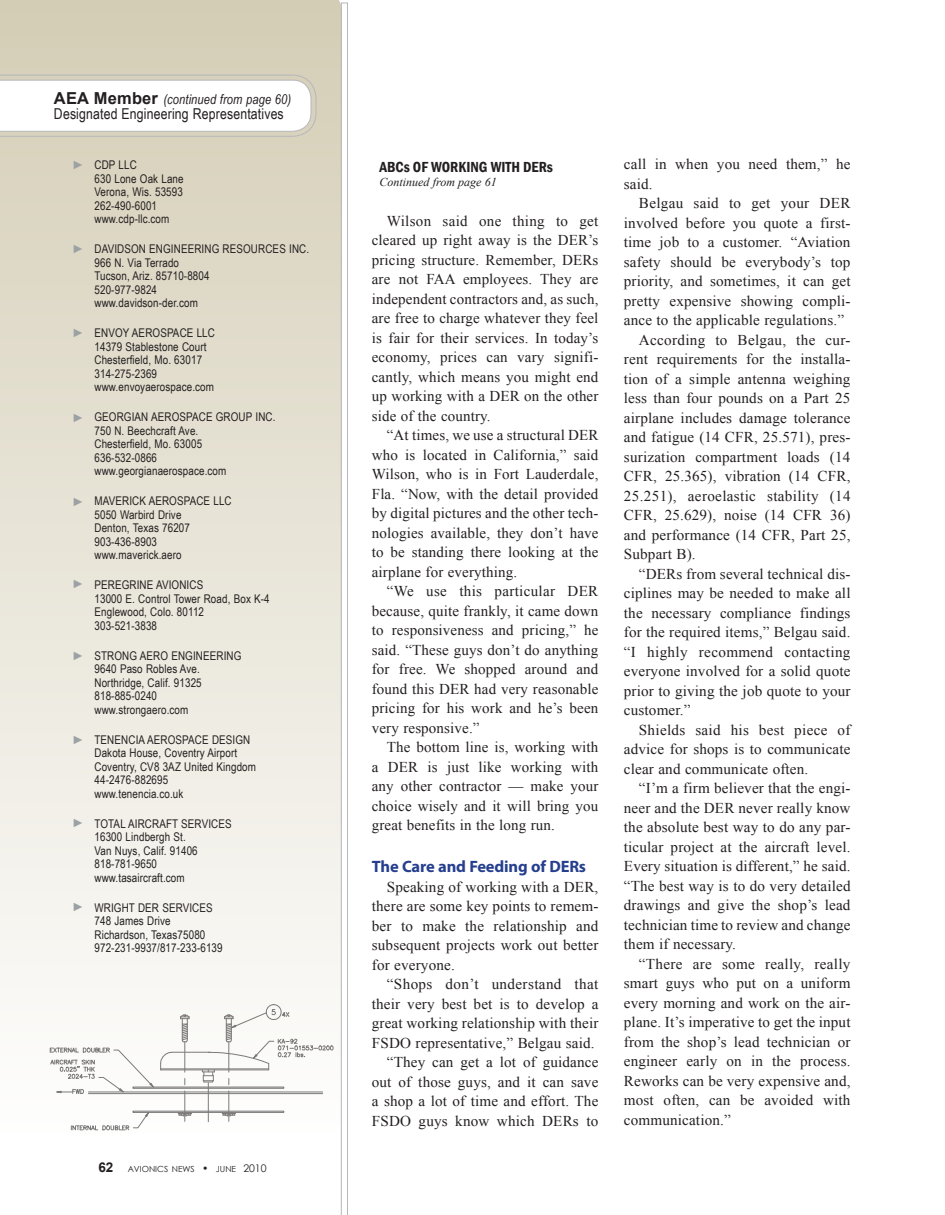
<style>
.page{position:relative;width:945px;height:1215px;background:#fff}
.page>*{position:absolute;margin:0;border:0;box-sizing:border-box;transform-origin:0 0}
.t1{font:700 16.5px "Myriad Pro";letter-spacing:-.01em;color:#253f8e}
.t2{font:15px/19.5px "Times New Roman";letter-spacing:.01em;color:#231f20;text-align:justify}
.t3{font:15px "Arial Narrow";letter-spacing:.01em;color:#231f20}
.t4{font:600 condensed 15px "Franklin Gothic";color:#231f20}
.t5{font:italic 13.5px "Arial Narrow";letter-spacing:.01em;color:#231f20}
.t6{font:12px/13.5px "Arial Narrow";letter-spacing:.01em;color:#231f20}
.t7{font:italic 12px "Times New Roman";color:#231f20}
.t8{font:12px "Times New Roman";color:#9ca1a3}
.t9{font:8.4px "Century Gothic";color:#231f20}
.s1{font-family:"Arial";font-weight:700;font-style:normal;font-size:16.5px}
.s2{font-family:"Arial";font-weight:700;font-size:13.5px}
.s3{font-size:10.5px}
</style>
<div class="page">
<svg style="left:0;top:0;width:342px;height:1001px;background:#e7e3d6"></svg>
<svg style="left:0;top:75px;width:316px;height:62px"></svg>
<svg style="left:49px;top:1001px;width:292px;height:149px"></svg>
<svg style="left:178px;top:1113px;width:14px;height:4px"></svg>
<hr style="left:185px;top:1091px;width:1px;height:30px;background:#231f20">
<hr style="left:185px;top:1042px;width:1px;height:30px;background:#231f20">
<hr style="left:208px;top:1083px;width:1px;height:39px;background:#231f20">
<svg style="left:180px;top:1015px;width:10px;height:28px"></svg>
<hr style="left:88px;top:1092px;width:235px;height:1px;background:#231f20">
<hr style="left:88px;top:1093px;width:235px;height:1px;background:#231f20">
<hr style="left:161px;top:1070px;width:108px;height:1px;background:#231f20">
<hr style="left:172px;top:1052px;width:38px;height:1px;background:#231f20">
<hr style="left:161px;top:1069px;width:108px;height:1px;background:#231f20">
<svg style="left:222px;top:1113px;width:14px;height:4px"></svg>
<hr style="left:229px;top:1091px;width:1px;height:30px;background:#231f20">
<svg style="left:71px;top:1110px;width:79px;height:22px"></svg>
<svg style="left:202px;top:1004px;width:132px;height:81px"></svg>
<svg style="left:50px;top:1046px;width:122px;height:50px"></svg>
<svg style="left:341px;top:3px;width:7px;height:1212px"></svg>
<p class="t5" style="left:54px;top:90px;width:239px"><span class="s1">AEA Member</span> (continued from page 60)</p>
<p class="t3" style="left:54px;top:103px;width:231px">Designated Engineering Representatives</p>
<p class="t8" style="left:72px;top:157px;width:13px">►</p>
<p class="t6" style="left:94px;top:158px;width:91px">CDP LLC<br>630 Lone Oak Lane<br>Verona, Wis. 53593<br>262-490-6001 www.cdp-llc.com</p>
<p class="t6" style="left:94px;top:242px;width:216px">DAVIDSON ENGINEERING RESOURCES INC.<br>966 N. Via Terrado<br>Tucson, Ariz. 85710-8804<br>520-977-9824<br>www.davidson-der.com</p>
<p class="t6" style="left:94px;top:326px;width:122px">ENVOY AEROSPACE LLC<br>14379 Stablestone Court<br>Chesterfield, Mo. 63017<br>314-275-2369 www.envoyaerospace.com</p>
<p class="t6" style="left:94px;top:410px;width:183px">GEORGIAN AEROSPACE GROUP INC.<br>750 N. Beechcraft Ave.<br>Chesterfield, Mo. 63005<br>636-532-0866 www.georgianaerospace.com</p>
<p class="t6" style="left:94px;top:494px;width:139px">MAVERICK AEROSPACE LLC<br>5050 Warbird Drive<br>Denton, Texas 76207<br>903-436-8903 www.maverick.aero</p>
<p class="t6" style="left:94px;top:578px;width:177px">PEREGRINE AVIONICS<br>13000 E. Control Tower Road, Box K-4<br>Englewood, Colo. 80112<br>303-521-3838</p>
<p class="t6" style="left:94px;top:649px;width:149px">STRONG AERO ENGINEERING<br>9640 Paso Robles Ave.<br>Northridge, Calif. 91325<br>818-885-0240 www.strongaero.com</p>
<p class="t6" style="left:94px;top:733px;width:163px">TENENCIA AEROSPACE DESIGN<br>Dakota House, Coventry Airport<br>Coventry, CV8 3AZ United Kingdom<br>44-2476-882695 www.tenencia.co.uk</p>
<p class="t6" style="left:94px;top:817px;width:139px">TOTAL AIRCRAFT SERVICES<br>16300 Lindbergh St.<br>Van Nuys, Calif. 91406<br>818-781-9650 www.tasaircraft.com</p>
<p class="t6" style="left:94px;top:901px;width:130px">WRIGHT DER SERVICES<br>748 James Drive<br>Richardson, Texas75080<br>972-231-9937/817-233-6139</p>
<p class="t8" style="left:72px;top:241px;width:13px">►</p>
<p class="t8" style="left:72px;top:325px;width:13px">►</p>
<p class="t8" style="left:72px;top:410px;width:13px">►</p>
<p class="t8" style="left:72px;top:494px;width:13px">►</p>
<p class="t8" style="left:72px;top:576px;width:13px">►</p>
<p class="t8" style="left:72px;top:648px;width:13px">►</p>
<p class="t8" style="left:72px;top:732px;width:13px">►</p>
<p class="t8" style="left:72px;top:815px;width:13px">►</p>
<p class="t8" style="left:72px;top:899px;width:13px">►</p>
<p class="t9" style="left:98px;top:1163px;width:170px"><span class="s2">62</span> AVIONICS NEWS <span class="s3">•</span> JUNE <span class="s3">2010</span></p>
<p class="t4" style="left:379px;top:157px;width:175px">ABCS OF WORKING WITH DERS</p>
<p class="t7" style="left:379px;top:174px;width:119px">Continued from page 61</p>
<p class="t2" style="left:372px;top:211px;width:228px;text-indent:15px">Wilson said one thing to get cleared up right away is the DER’s pricing structure. Remember, DERs are not FAA employees. They are independent contractors and, as such, are free to charge whatever they feel is fair for their services. In today’s economy, prices can vary signifi&shy;cantly, which means you might end up working with a DER on the other side of the country.</p>
<p class="t2" style="left:372px;top:425px;width:228px;text-indent:15px">“At times, we use a structural DER who is located in California,” said Wilson, who is in Fort Lauderdale, Fla. “Now, with the detail provided by digital pictures and the other tech&shy;nologies available, they don’t have to be standing there looking at the airplane for everything.</p>
<p class="t2" style="left:372px;top:581px;width:228px;text-indent:15px">“We use this particular DER because, quite frankly, it came down to responsiveness and pricing,” he said. “These guys don’t do anything for free. We shopped around and found this DER had very reasonable pricing for his work and he’s been very responsive.”</p>
<p class="t2" style="left:372px;top:737px;width:228px;text-indent:15px">The bottom line is, working with a DER is just like working with any other contractor — make your choice wisely and it will bring you great benefits in the long run.</p>
<p class="t1" style="left:372px;top:856px;width:216px">The Care and Feeding of DERs</p>
<p class="t2" style="left:372px;top:877px;width:228px;text-indent:15px">Speaking of working with a DER, there are some key points to remem&shy;ber to make the relationship and subsequent projects work out better for everyone.</p>
<p class="t2" style="left:372px;top:974px;width:228px;text-align:right">“Shops don’t understand that their very best bet is to develop a great working relationship with their<br>FSDO representative,” Belgau said. “They can get a lot of guidance out of those guys, and it can save a shop a lot of time and effort. The<br>FSDO guys know which DERs to</p>
<p class="t2" style="left:624px;top:154px;width:228px">call in when you need them,” he said.</p>
<p class="t2" style="left:639px;top:193px;width:213px">Belgau said to get your DER</p>
<p class="t2" style="left:624px;top:213px;width:228px">involved before you quote a first-</p>
<p class="t2" style="left:624px;top:232px;width:228px">time job to a customer. “Aviation</p>
<p class="t2" style="left:624px;top:252px;width:228px">safety should be everybody’s top</p>
<p class="t2" style="left:624px;top:271px;width:228px">priority, and sometimes, it can get</p>
<p class="t2" style="left:624px;top:291px;width:228px">pretty expensive showing compli-</p>
<p class="t2" style="left:624px;top:310px;width:222px">ance to the applicable regulations.”</p>
<p class="t2" style="left:639px;top:330px;width:213px">According to Belgau, the cur-</p>
<p class="t2" style="left:624px;top:349px;width:228px">rent requirements for the installa-</p>
<p class="t2" style="left:624px;top:369px;width:228px">tion of a simple antenna weighing</p>
<p class="t2" style="left:624px;top:388px;width:228px">less than four pounds on a Part 25</p>
<p class="t2" style="left:624px;top:408px;width:228px">airplane includes damage tolerance</p>
<p class="t2" style="left:624px;top:427px;width:228px">and fatigue (14 CFR, 25.571), pres-</p>
<p class="t2" style="left:624px;top:447px;width:228px">surization compartment loads (14</p>
<p class="t2" style="left:624px;top:466px;width:228px">CFR, 25.365), vibration (14 CFR,</p>
<p class="t2" style="left:624px;top:486px;width:228px">25.251), aeroelastic stability (14</p>
<p class="t2" style="left:624px;top:505px;width:228px">CFR, 25.629), noise (14 CFR 36)</p>
<p class="t2" style="left:624px;top:525px;width:228px">and performance (14 CFR, Part 25,</p>
<p class="t2" style="left:624px;top:544px;width:73px">Subpart B).</p>
<p class="t2" style="left:639px;top:564px;width:213px">“DERs from several technical dis-</p>
<p class="t2" style="left:624px;top:583px;width:228px">ciplines may be needed to make all</p>
<p class="t2" style="left:624px;top:603px;width:228px">the necessary compliance findings</p>
<p class="t2" style="left:624px;top:622px;width:228px">for the required items,” Belgau said.</p>
<p class="t2" style="left:624px;top:642px;width:228px">“I highly recommend contacting</p>
<p class="t2" style="left:624px;top:661px;width:228px">everyone involved for a solid quote</p>
<p class="t2" style="left:624px;top:681px;width:228px">prior to giving the job quote to your</p>
<p class="t2" style="left:624px;top:700px;width:68px">customer.”</p>
<p class="t2" style="left:639px;top:720px;width:213px">Shields said his best piece of</p>
<p class="t2" style="left:624px;top:739px;width:228px">advice for shops is to communicate</p>
<p class="t2" style="left:624px;top:759px;width:186px">clear and communicate often.</p>
<p class="t2" style="left:639px;top:778px;width:213px">“I’m a firm believer that the engi-</p>
<p class="t2" style="left:624px;top:798px;width:228px">neer and the DER never really know</p>
<p class="t2" style="left:624px;top:817px;width:228px">the absolute best way to do any par-</p>
<p class="t2" style="left:624px;top:837px;width:228px">ticular project at the aircraft level.</p>
<p class="t2" style="left:624px;top:856px;width:228px">Every situation is different,” he said.</p>
<p class="t2" style="left:624px;top:876px;width:228px">“The best way is to do very detailed</p>
<p class="t2" style="left:624px;top:895px;width:228px">drawings and give the shop’s lead</p>
<p class="t2" style="left:624px;top:915px;width:228px">technician time to review and change</p>
<p class="t2" style="left:624px;top:934px;width:114px">them if necessary.</p>
<p class="t2" style="left:639px;top:954px;width:213px">“There are some really, really</p>
<p class="t2" style="left:624px;top:973px;width:228px">smart guys who put on a uniform</p>
<p class="t2" style="left:624px;top:993px;width:228px">every morning and work on the air-</p>
<p class="t2" style="left:624px;top:1012px;width:228px">plane. It’s imperative to get the input</p>
<p class="t2" style="left:624px;top:1032px;width:228px">from the shop’s lead technician or</p>
<p class="t2" style="left:624px;top:1051px;width:228px">engineer early on in the process.</p>
<p class="t2" style="left:624px;top:1071px;width:228px">Reworks can be very expensive and,</p>
<p class="t2" style="left:624px;top:1090px;width:228px">most often, can be avoided with</p>
<p class="t2" style="left:624px;top:1110px;width:108px">communication.”</p>
</div>
